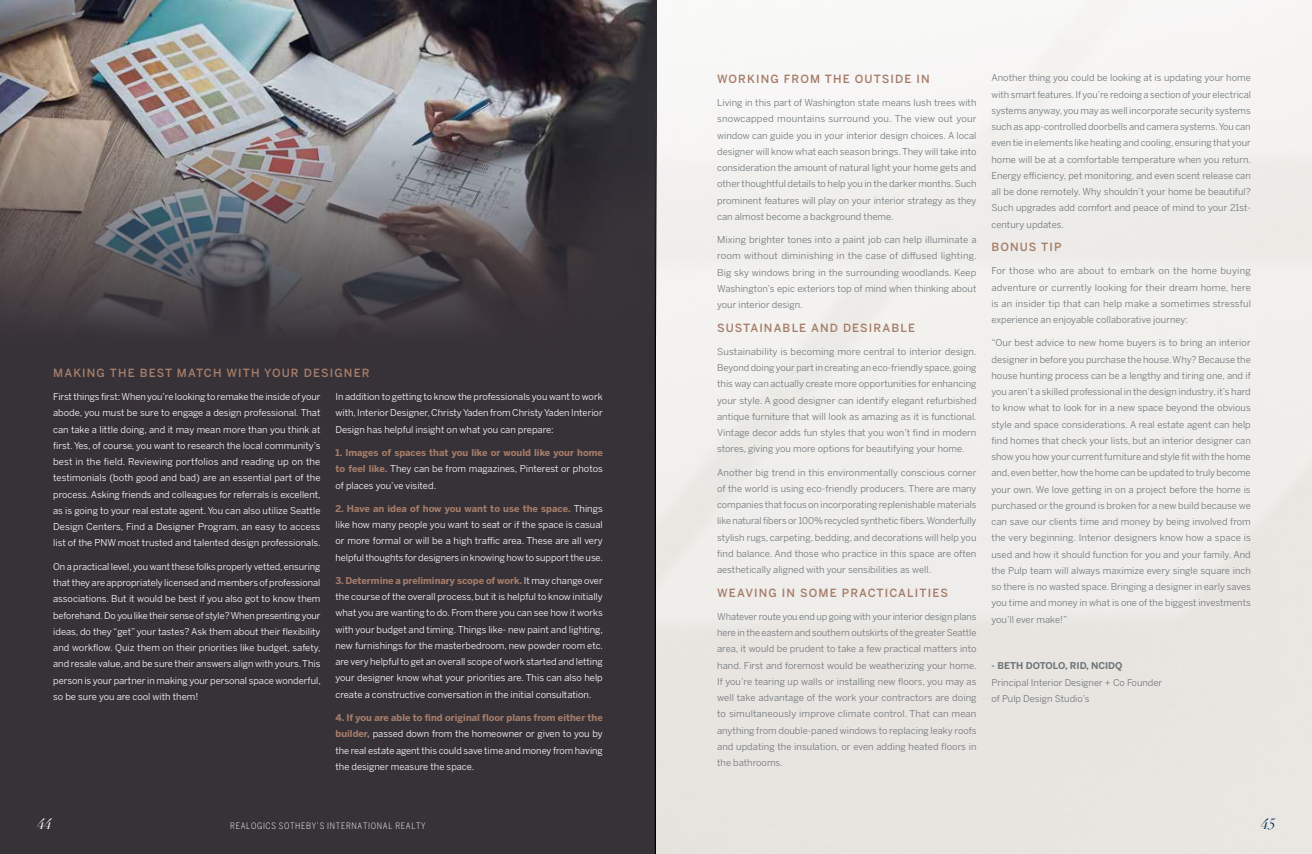
<style>
.page{position:relative;width:1312px;height:854px;background:#fff}
.page>*{position:absolute;margin:0;border:0;box-sizing:border-box;transform-origin:0 0}
.t1{font:italic 15px "Didot";color:#fff}
.t2{font:italic 15px "Didot";color:#002d59}
.t3{font:500 11.25px "Benton Sans";letter-spacing:.1em;color:#a67d69}
.t4{font:9.38px/16.2px "Benton Sans";color:#70777a;text-align:justify}
.t5{font:9.38px/16.2px "Benton Sans";color:#fff;text-align:justify}
.t6{font:700 9.38px "Benton Sans";color:#70777a}
.t7{font:300 condensed 8.75px "Benton Sans";letter-spacing:.075em;color:#fff}
.s1{font-weight:700;color:#a67d69}
</style>
<div class="page">
<img style="left:656px;top:0;width:655px;height:854px">
<div style="left:0;top:443px;width:656px;height:411px;background:#373238"></div>
<img style="left:0;top:0;width:656px;height:443px">
<p class="t3" style="left:53px;top:366px;width:318px">MAKING THE BEST MATCH WITH YOUR DESIGNER</p>
<p class="t5" style="left:53px;top:389px;width:269px">First things first: When you’re looking to remake the inside of your abode, you must be sure to engage a design professional. That can take a little doing, and it may mean more than you think at first. Yes, of course, you want to research the local community’s best in the field. Reviewing portfolios and reading up on the testimonials (both good and bad) are an essential part of the process. Asking friends and colleagues for referrals is excellent, as is going to your real estate agent. You can also utilize Seattle Design Centers, Find a Designer Program, an easy to access list of the PNW most trusted and talented design professionals.</p>
<p class="t5" style="left:53px;top:558px;width:269px">On a practical level, you want these folks properly vetted, ensuring that they are appropriately licensed and members of professional associations. But it would be best if you also got to know them beforehand. Do you like their sense of style? When presenting your ideas, do they “get” your tastes? Ask them about their flexibility and workflow. Quiz them on their priorities like budget, safety, and resale value, and be sure their answers align with yours. This person is your partner in making your personal space wonderful, so be sure you are cool with them!</p>
<p class="t5" style="left:335px;top:389px;width:268px">In addition to getting to know the professionals you want to work with, Interior Designer, Christy Yaden from Christy Yaden Interior Design has helpful insight on what you can prepare:</p>
<p class="t5" style="left:335px;top:444px;width:269px"><span class="s1">1. Images of spaces that you like or would like your home to feel like.</span> They can be from magazines, Pinterest or photos of places you’ve visited.</p>
<p class="t5" style="left:335px;top:500px;width:269px"><span class="s1">2. Have an idea of how you want to use the space.</span> Things like how many people you want to seat or if the space is casual or more formal or will be a high traffic area. These are all very helpful thoughts for designers in knowing how to support the use.</p>
<p class="t5" style="left:335px;top:572px;width:269px"><span class="s1">3. Determine a preliminary scope of work.</span> It may change over the course of the overall process, but it is helpful to know initially what you are wanting to do. From there you can see how it works with your budget and timing. Things like- new paint and lighting, new furnishings for the masterbedroom, new powder room etc. are very helpful to get an overall scope of work started and letting your designer know what your priorities are. This can also help create a constructive conversation in the initial consultation.</p>
<p class="t5" style="left:335px;top:709px;width:269px"><span class="s1">4. If you are able to find original floor plans from either the builder,</span> passed down from the homeowner or given to you by the real estate agent this could save time and money from having the designer measure the space.</p>
<p class="t3" style="left:717px;top:72px;width:214px">WORKING FROM THE OUTSIDE IN</p>
<p class="t4" style="left:717px;top:94px;width:261px">Living in this part of Washington state means lush trees with snowcapped mountains surround you. The view out your window can guide you in your interior design choices. A local designer will know what each season brings. They will take into consideration the amount of natural light your home gets and other thoughtful details to help you in the darker months. Such prominent features will play on your interior strategy as they can almost become a background theme.</p>
<p class="t4" style="left:717px;top:232px;width:261px">Mixing brighter tones into a paint job can help illuminate a room without diminishing in the case of diffused lighting.<br>Big sky windows bring in the surrounding woodlands. Keep Washington’s epic exteriors top of mind when thinking about your interior design.</p>
<p class="t3" style="left:717px;top:321px;width:199px">SUSTAINABLE AND DESIRABLE</p>
<p class="t4" style="left:717px;top:343px;width:261px">Sustainability is becoming more central to interior design.<br>Beyond doing your part in creating an eco-friendly space, going this way can actually create more opportunities for enhancing your style. A good designer can identify elegant refurbished antique furniture that will look as amazing as it is functional.<br>Vintage decor adds fun styles that you won’t find in modern stores, giving you more options for beautifying your home.</p>
<p class="t4" style="left:717px;top:464px;width:261px">Another big trend in this environmentally conscious corner of the world is using eco-friendly producers. There are many companies that focus on incorporating replenishable materials like natural fibers or 100% recycled synthetic fibers. Wonderfully stylish rugs, carpeting, bedding, and decorations will help you find balance. And those who practice in this space are often aesthetically aligned with your sensibilities as well.</p>
<p class="t3" style="left:717px;top:586px;width:232px">WEAVING IN SOME PRACTICALITIES</p>
<p class="t4" style="left:717px;top:608px;width:261px">Whatever route you end up going with your interior design plans here in the eastern and southern outskirts of the greater Seattle area, it would be prudent to take a few practical matters into hand. First and foremost would be weatherizing your home.<br>If you’re tearing up walls or installing new floors, you may as well take advantage of the work your contractors are doing to simultaneously improve climate control. That can mean anything from double-paned windows to replacing leaky roofs and updating the insulation, or even adding heated floors in the bathrooms.</p>
<p class="t4" style="left:991px;top:70px;width:261px">Another thing you could be looking at is updating your home with smart features. If you’re redoing a section of your electrical systems anyway, you may as well incorporate security systems such as app-controlled doorbells and camera systems. You can even tie in elements like heating and cooling, ensuring that your home will be at a comfortable temperature when you return.<br>Energy efficiency, pet monitoring, and even scent release can all be done remotely. Why shouldn’t your home be beautiful?<br>Such upgrades add comfort and peace of mind to your 21st&shy;century updates.</p>
<p class="t3" style="left:991px;top:240px;width:72px">BONUS TIP</p>
<p class="t4" style="left:991px;top:263px;width:261px">For those who are about to embark on the home buying adventure or currently looking for their dream home, here is an insider tip that can help make a sometimes stressful experience an enjoyable collaborative journey:</p>
<p class="t4" style="left:991px;top:335px;width:261px">“Our best advice to new home buyers is to bring an interior designer in before you purchase the house. Why? Because the house hunting process can be a lengthy and tiring one, and if you aren’t a skilled professional in the design industry, it’s hard to know what to look for in a new space beyond the obvious style and space considerations. A real estate agent can help find homes that check your lists, but an interior designer can show you how your current furniture and style fit with the home and, even better, how the home can be updated to truly become your own. We love getting in on a project before the home is purchased or the ground is broken for a new build because we can save our clients time and money by being involved from the very beginning. Interior designers know how a space is used and how it should function for you and your family. And the Pulp team will always maximize every single square inch so there is no wasted space. Bringing a designer in early saves you time and money in what is one of the biggest investments you’ll ever make!”</p>
<p class="t6" style="left:991px;top:660px;width:132px">- BETH DOTOLO, RID, NCIDQ</p>
<p class="t4" style="left:991px;top:674px;width:172px">Principal Interior Designer + Co Founder of Pulp Design Studio’s</p>
<h1 class="t1" style="left:37px;top:815px;width:16px">44</h1>
<p class="t7" style="left:230px;top:820px;width:197px">REALOGICS SOTHEBY’S INTERNATIONAL REALTY</p>
<h1 class="t2" style="left:1260px;top:815px;width:16px">45</h1>
</div>
